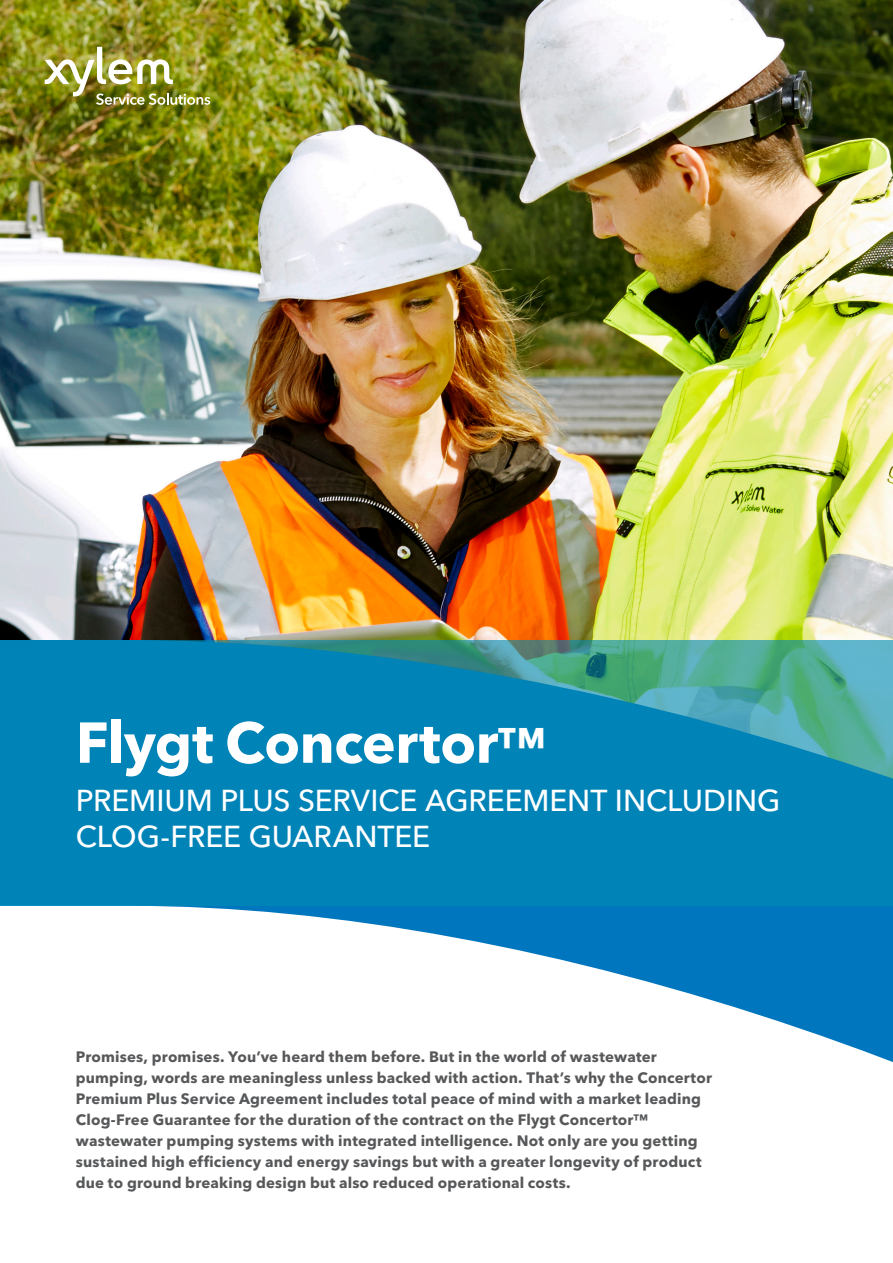
<style>
.page{position:relative;width:893px;height:1263px;background:#fff}
.page>*{position:absolute;margin:0;border:0;box-sizing:border-box;transform-origin:0 0}
.t1{font:700 57px "Avenir Next LT Pro";letter-spacing:-.01em;color:#fff}
.t2{font:500 30px/36px "Avenir Next LT Pro";letter-spacing:-.005em;color:#fff}
.t3{font:700 15px/21px "Avenir Next LT Pro";letter-spacing:.01em;color:#57585a}
.s1{font-size:49.5px}
</style>
<div class="page">
<img style="left:0;top:0;width:893px;height:640px">
<svg style="left:154px;top:906px;width:739px;height:156px"></svg>
<svg style="left:0;top:640px;width:893px;height:266px;background:#0c88b2"></svg>
<img style="left:45px;top:47px;width:165px;height:58px">
<p class="t1" style="left:76px;top:708px;width:472px">Flygt Concertor<span class="s1">™</span></p>
<p class="t2" style="left:76px;top:783px;width:706px">PREMIUM PLUS SERVICE AGREEMENT INCLUDING<br>CLOG-FREE GUARANTEE</p>
<p class="t3" style="left:76px;top:1046px;width:638px">Promises, promises. You’ve heard them before. But in the world of wastewater pumping, words are meaningless unless backed with action. That’s why the Concertor Premium Plus Service Agreement includes total peace of mind with a market leading Clog-Free Guarantee for the duration of the contract on the Flygt Concertor™ wastewater pumping systems with integrated intelligence. Not only are you getting sustained high efficiency and energy savings but with a greater longevity of product due to ground breaking design but also reduced operational costs.</p>
</div>
